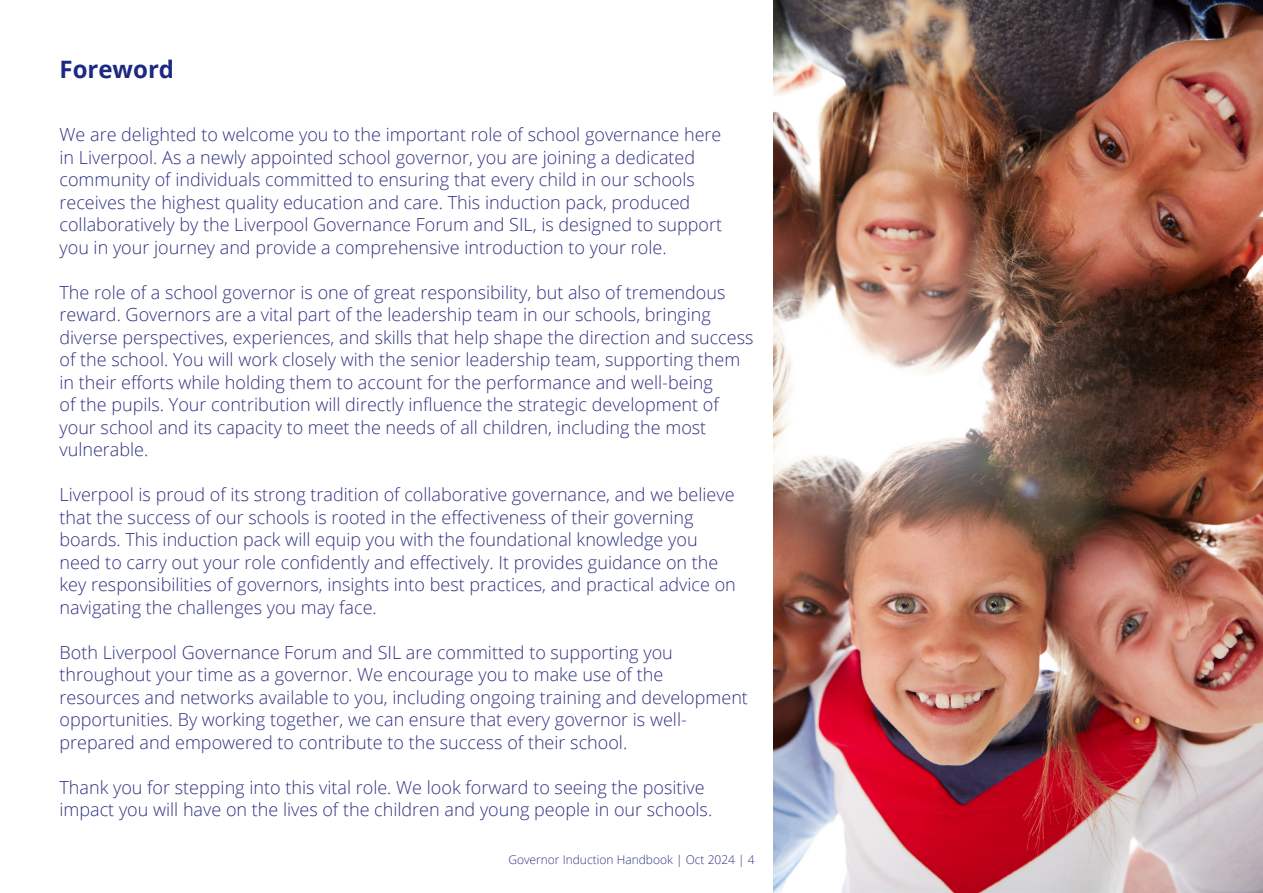
<style>
.page{position:relative;width:1263px;height:893px;background:#fff}
.page>*{position:absolute;margin:0;border:0;box-sizing:border-box;transform-origin:0 0}
.t1{font:700 24px "Open Sans";color:#1c2882}
.t2{font:300 18px/22.5px "Open Sans";color:#303282}
.t3{font:300 12px "Open Sans";color:#303282}
</style>
<div class="page">
<img style="left:774px;top:0;width:489px;height:893px">
<h1 class="t1" style="left:60px;top:52px;width:116px">Foreword</h1>
<p class="t2" style="left:60px;top:123px;width:664px">We are delighted to welcome you to the important role of school governance here in Liverpool. As a newly appointed school governor, you are joining a dedicated community of individuals committed to ensuring that every child in our schools receives the highest quality education and care. This induction pack, produced collaboratively by the Liverpool Governance Forum and SIL, is designed to support you in your journey and provide a comprehensive introduction to your role.</p>
<p class="t2" style="left:60px;top:281px;width:695px">The role of a school governor is one of great responsibility, but also of tremendous reward. Governors are a vital part of the leadership team in our schools, bringing diverse perspectives, experiences, and skills that help shape the direction and success of the school. You will work closely with the senior leadership team, supporting them in their efforts while holding them to account for the performance and well-being<br>of the pupils. Your contribution will directly influence the strategic development of your school and its capacity to meet the needs of all children, including the most vulnerable.</p>
<p class="t2" style="left:60px;top:483px;width:678px">Liverpool is proud of its strong tradition of collaborative governance, and we believe that the success of our schools is rooted in the effectiveness of their governing boards. This induction pack will equip you with the foundational knowledge you need to carry out your role confidently and effectively. It provides guidance on the key responsibilities of governors, insights into best practices, and practical advice on navigating the challenges you may face.</p>
<p class="t2" style="left:60px;top:641px;width:690px">Both Liverpool Governance Forum and SIL are committed to supporting you throughout your time as a governor. We encourage you to make use of the resources and networks available to you, including ongoing training and development opportunities. By working together, we can ensure that every governor is well&shy;prepared and empowered to contribute to the success of their school.</p>
<p class="t2" style="left:60px;top:776px;width:654px">Thank you for stepping into this vital role. We look forward to seeing the positive impact you will have on the lives of the children and young people in our schools.</p>
<p class="t3" style="left:508px;top:851px;width:248px">Governor Induction Handbook | Oct 2024 | 4</p>
</div>
